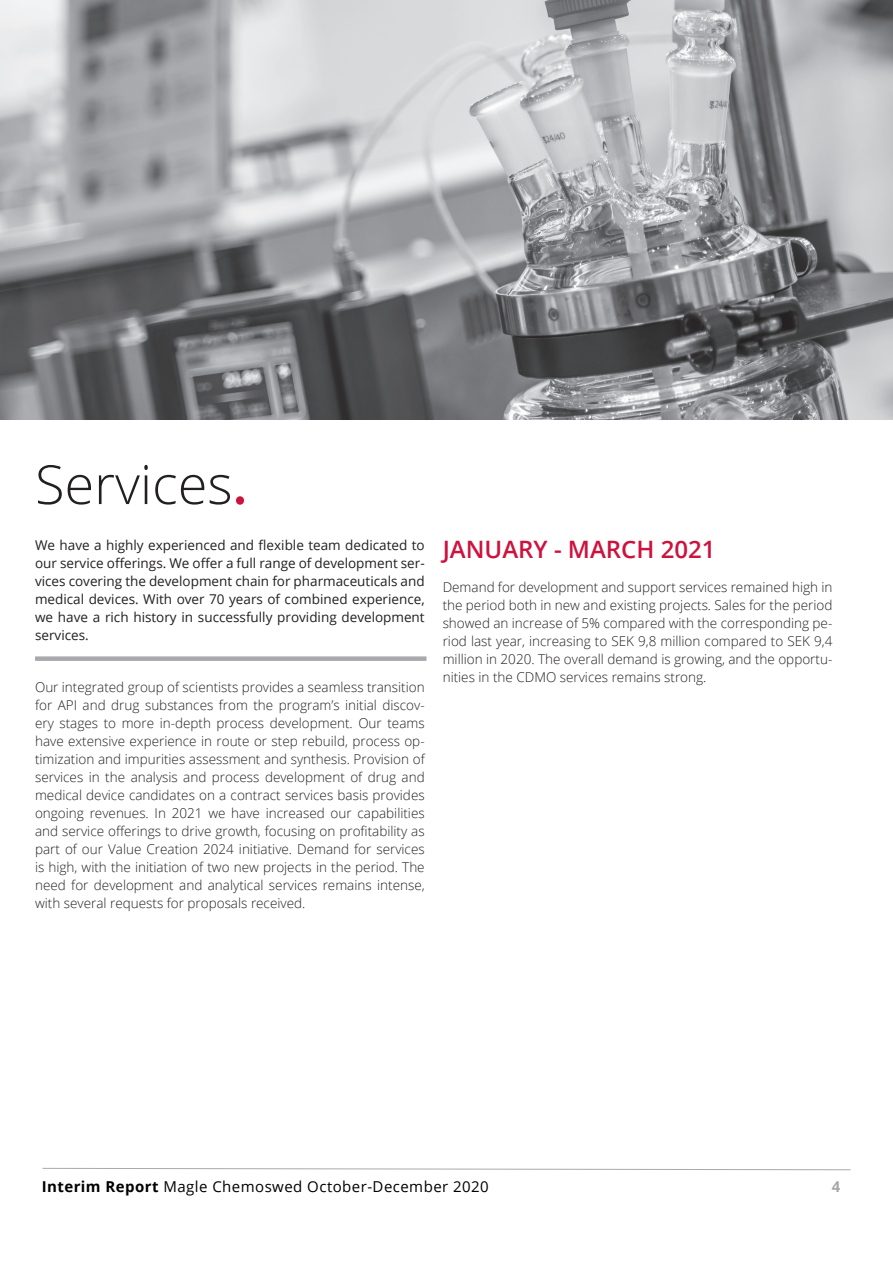
<style>
.page{position:relative;width:893px;height:1263px;background:#fff}
.page>*{position:absolute;margin:0;border:0;box-sizing:border-box;transform-origin:0 0}
.t1{font:300 54px "Open Sans";color:#231f20}
.Body_-_section_title{font:600 24px "Open Sans";color:#cd123d}
.t2{font:15px "Open Sans";letter-spacing:.03em;color:#000}
.Cover_-_fact_sheet{font:700 15px "Open Sans";color:#a8a9ad}
.Body{font:300 13.5px/18px "Open Sans";color:#231f20;text-align:justify}
.Body-2{font:13.5px/18px "Open Sans";color:#231f20;text-align:justify}
.s1{font-family:"Source Sans Pro";font-weight:600;color:#cd123d}
.s2{font-weight:700}
</style>
<div class="page">
<svg style="left:42px;top:1167px;width:809px;height:3px"></svg>
<img style="left:0;top:0;width:893px;height:420px">
<div style="left:35px;top:656px;width:391px;height:5px;background:#a8a9ad"></div>
<p class="t1" style="left:35px;top:447px;width:214px">Services<span class="s1">.</span></p>
<p class="Body-2" style="left:35px;top:536px;width:391px">We have a highly experienced and flexible team dedicated to our service offerings. We offer a full range of development ser&shy;vices covering the development chain for pharmaceuticals and medical devices. With over 70 years of combined experience, we have a rich history in successfully providing development services.</p>
<p class="Body" style="left:35px;top:677px;width:391px">Our integrated group of scientists provides a seamless transition for API and drug substances from the program’s initial discov&shy;ery stages to more in-depth process development. Our teams have extensive experience in route or step rebuild, process op&shy;timization and impurities assessment and synthesis. Provision of services in the analysis and process development of drug and medical device candidates on a contract services basis provides ongoing revenues. In 2021 we have increased our capabilities and service offerings to drive growth, focusing on profitability as part of our Value Creation 2024 initiative. Demand for services is high, with the initiation of two new projects in the period. The need for development and analytical services remains intense, with several requests for proposals received.</p>
<p class="Body_-_section_title" style="left:443px;top:533px;width:274px">JANUARY - MARCH 2021</p>
<p class="Body" style="left:443px;top:577px;width:391px">Demand for development and support services remained high in the period both in new and existing projects. Sales for the period showed an increase of 5% compared with the corresponding pe&shy;riod last year, increasing to SEK 9,8 million compared to SEK 9,4 million in 2020. The overall demand is growing, and the opportu&shy;nities in the CDMO services remains strong.</p>
<p class="t2" style="left:42px;top:1176px;width:449px"><span class="s2">Interim Report</span> Magle Chemoswed October-December 2020</p>
<p class="Cover_-_fact_sheet" style="left:832px;top:1176px;width:10px">4</p>
</div>
